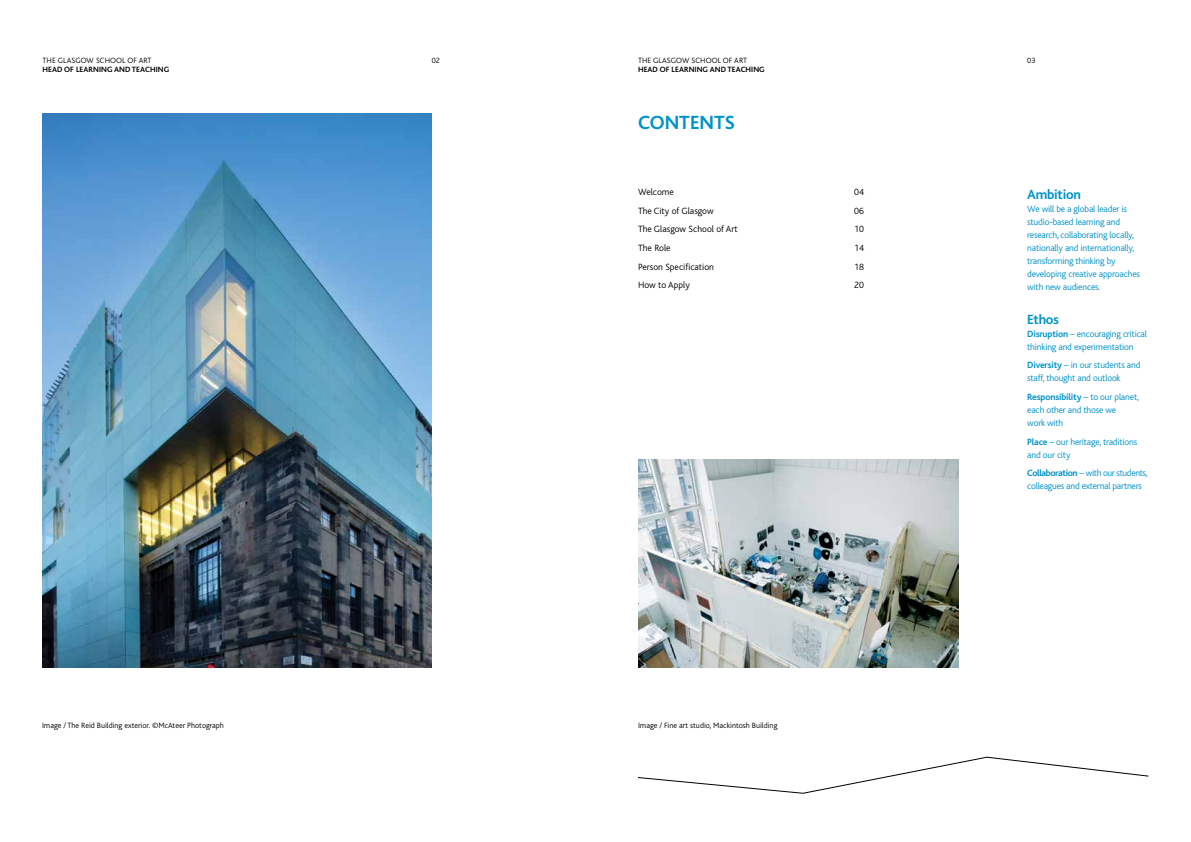
<style>
.page{position:relative;width:1191px;height:842px;background:#fff}
.page>*{position:absolute;margin:0;border:0;box-sizing:border-box;transform-origin:0 0}
.t1{font:700 20px "Bliss";color:#0092c8}
.t2{font:700 14px "Bliss";letter-spacing:-.02em;color:#0092c8}
.t3{font:300 9.5px/13px "Bliss";letter-spacing:-.02em;color:#0092c8}
.t4{font:300 9.5px "Bliss";color:#000}
.t5{font:300 8px "Bliss";color:#000}
.t6{font:700 8px "Bliss";letter-spacing:.01em;color:#000}
.s1{font-weight:700}
</style>
<div class="page">
<svg style="left:638px;top:756px;width:511px;height:38px"></svg>
<img style="left:43px;top:113px;width:389px;height:555px">
<img style="left:638px;top:459px;width:320px;height:209px">
<p class="t5" style="left:43px;top:56px;width:111px">THE GLASGOW SCHOOL OF ART</p>
<p class="t5" style="left:432px;top:56px;width:10px">02</p>
<p class="t6" style="left:43px;top:66px;width:128px">Head of LEARNING AND TEACHING</p>
<p class="t5" style="left:638px;top:56px;width:111px">THE GLASGOW SCHOOL OF ART</p>
<p class="t5" style="left:1027px;top:56px;width:10px">03</p>
<p class="t6" style="left:638px;top:66px;width:128px">Head of LEARNING AND TEACHING</p>
<h1 class="t1" style="left:638px;top:112px;width:98px">CONTENTS</h1>
<p class="t4" style="left:638px;top:187px;width:37px">Welcome</p>
<p class="t4" style="left:854px;top:187px;width:11px">04</p>
<p class="t4" style="left:638px;top:206px;width:77px">The City of Glasgow</p>
<p class="t4" style="left:854px;top:206px;width:11px">06</p>
<p class="t4" style="left:638px;top:224px;width:101px">The Glasgow School of Art</p>
<p class="t4" style="left:854px;top:224px;width:11px">10</p>
<p class="t4" style="left:638px;top:243px;width:34px">The Role</p>
<p class="t4" style="left:854px;top:243px;width:11px">14</p>
<p class="t4" style="left:638px;top:262px;width:77px">Person Specification</p>
<p class="t4" style="left:854px;top:262px;width:11px">18</p>
<p class="t4" style="left:638px;top:280px;width:53px">How to Apply</p>
<p class="t4" style="left:854px;top:280px;width:11px">20</p>
<h2 class="t2" style="left:1027px;top:187px;width:55px">Ambition</h2>
<p class="t3" style="left:1027px;top:202px;width:114px">We will be a global leader is studio-based learning and research, collaborating locally, nationally and internationally, transforming thinking by developing creative approaches with new audiences.</p>
<h2 class="t2" style="left:1027px;top:312px;width:33px">Ethos</h2>
<p class="t3" style="left:1027px;top:327px;width:121px"><span class="s1">Disruption</span> – encouraging critical thinking and experimentation</p>
<p class="t3" style="left:1027px;top:359px;width:115px"><span class="s1">Diversity</span> – in our students and staff, thought and outlook</p>
<p class="t3" style="left:1027px;top:390px;width:113px"><span class="s1">Responsibility</span> – to our planet, each other and those we<br>work with</p>
<p class="t3" style="left:1027px;top:435px;width:112px"><span class="s1">Place</span> – our heritage, traditions and our city</p>
<p class="t3" style="left:1027px;top:467px;width:122px"><span class="s1">Collaboration</span> – with our students, colleagues and external partners</p>
<p class="t5" style="left:42px;top:721px;width:183px">Image / The Reid Building exterior. ©McAteer Photograph</p>
<p class="t5" style="left:638px;top:721px;width:141px">Image / Fine art studio, Mackintosh Building</p>
</div>
